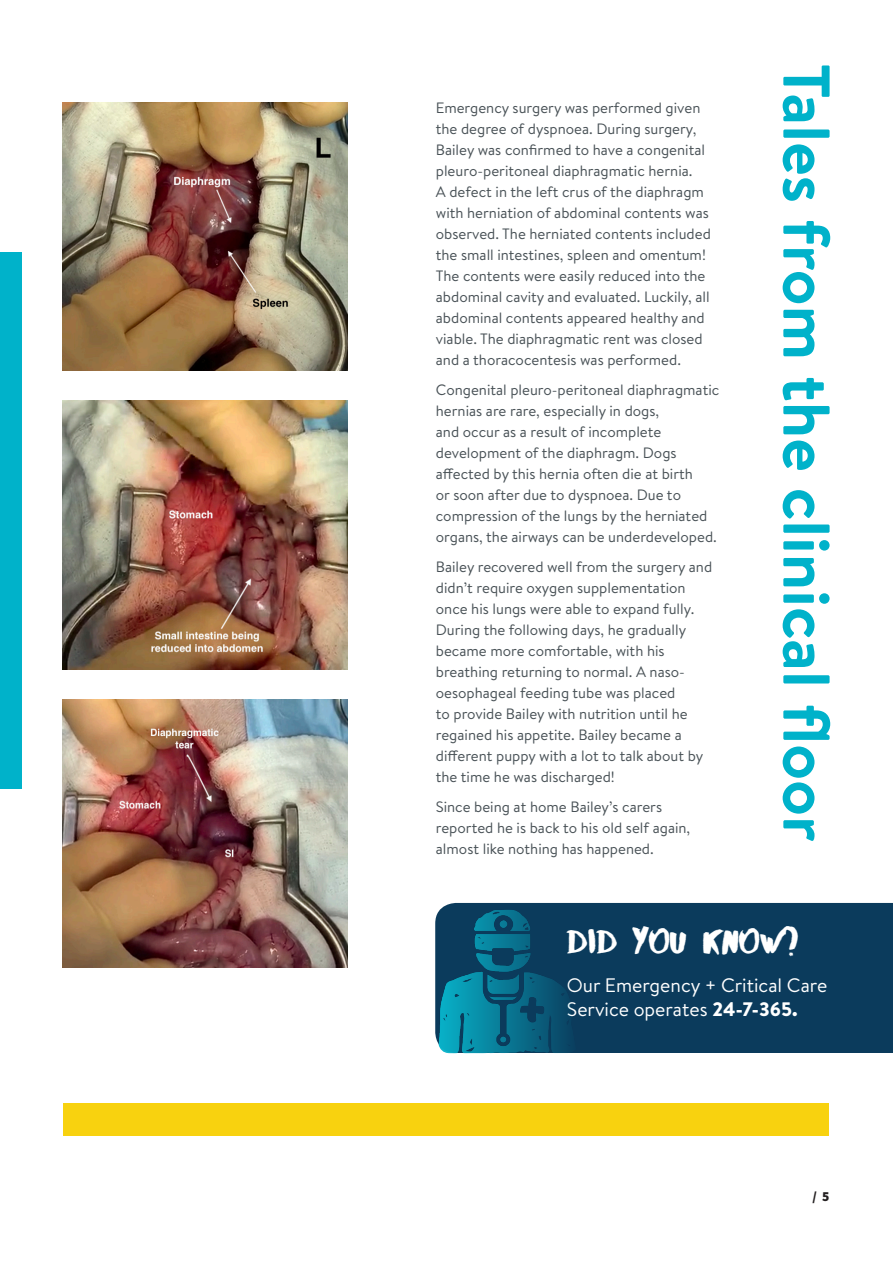
<style>
.page{position:relative;width:893px;height:1263px;background:#fff}
.page>*{position:absolute;margin:0;border:0;box-sizing:border-box;transform-origin:0 0}
.Titles{font:700 66px "Brandon Text";color:#00b2ca}
.Body_Text{font:34.5px "Abys";color:#fff}
.SubTitles{font:19.5px "Brandon Text";color:#fff}
.SubTitles-2{font:15px/21px "Brandon Text";color:#485156}
.t1{font:900 13.5px "Source Sans Pro";color:#231f20}
.s1{font-weight:900}
</style>
<div class="page">
<div style="left:63px;top:1103px;width:766px;height:32px;background:#f8d20f"></div>
<div style="left:0;top:252px;width:21px;height:536px;background:#00b2ca"></div>
<img style="left:63px;top:102px;width:285px;height:269px">
<img style="left:63px;top:400px;width:285px;height:270px">
<img style="left:63px;top:700px;width:285px;height:268px">
<div style="left:435px;top:903px;width:457px;height:150px;background:#0b3b5c"></div>
<img style="left:438px;top:910px;width:138px;height:143px">
<p class="SubTitles-2" style="left:436px;top:97px;width:276px">Emergency surgery was performed given the degree of dyspnoea. During surgery, Bailey was confirmed to have a congenital pleuro-peritoneal diaphragmatic hernia.<br>A defect in the left crus of the diaphragm with herniation of abdominal contents was observed. The herniated contents included the small intestines, spleen and omentum!<br>The contents were easily reduced into the abdominal cavity and evaluated. Luckily, all abdominal contents appeared healthy and viable. The diaphragmatic rent was closed and a thoracocentesis was performed.</p>
<p class="SubTitles-2" style="left:436px;top:379px;width:285px">Congenital pleuro-peritoneal diaphragmatic hernias are rare, especially in dogs,<br>and occur as a result of incomplete development of the diaphragm. Dogs affected by this hernia often die at birth<br>or soon after due to dyspnoea. Due to compression of the lungs by the herniated organs, the airways can be underdeveloped.</p>
<p class="SubTitles-2" style="left:436px;top:556px;width:278px">Bailey recovered well from the surgery and didn’t require oxygen supplementation once his lungs were able to expand fully.<br>During the following days, he gradually became more comfortable, with his breathing returning to normal. A naso&shy;oesophageal feeding tube was placed<br>to provide Bailey with nutrition until he regained his appetite. Bailey became a different puppy with a lot to talk about by the time he was discharged!</p>
<p class="SubTitles-2" style="left:436px;top:796px;width:256px">Since being at home Bailey’s carers reported he is back to his old self again, almost like nothing has happened.</p>
<p class="Titles" style="left:852px;top:64px;width:779px;rotate:90deg">Tales from the clinical floor</p>
<p class="Body_Text" style="left:567px;top:921px;width:233px">DID YOU KNOW?</p>
<p class="SubTitles" style="left:567px;top:972px;width:262px">Our Emergency + Critical Care</p>
<p class="SubTitles" style="left:567px;top:996px;width:232px">Service operates <span class="s1">24-7-365.</span></p>
<p class="t1" style="left:812px;top:1187px;width:19px">/ 5</p>
</div>
